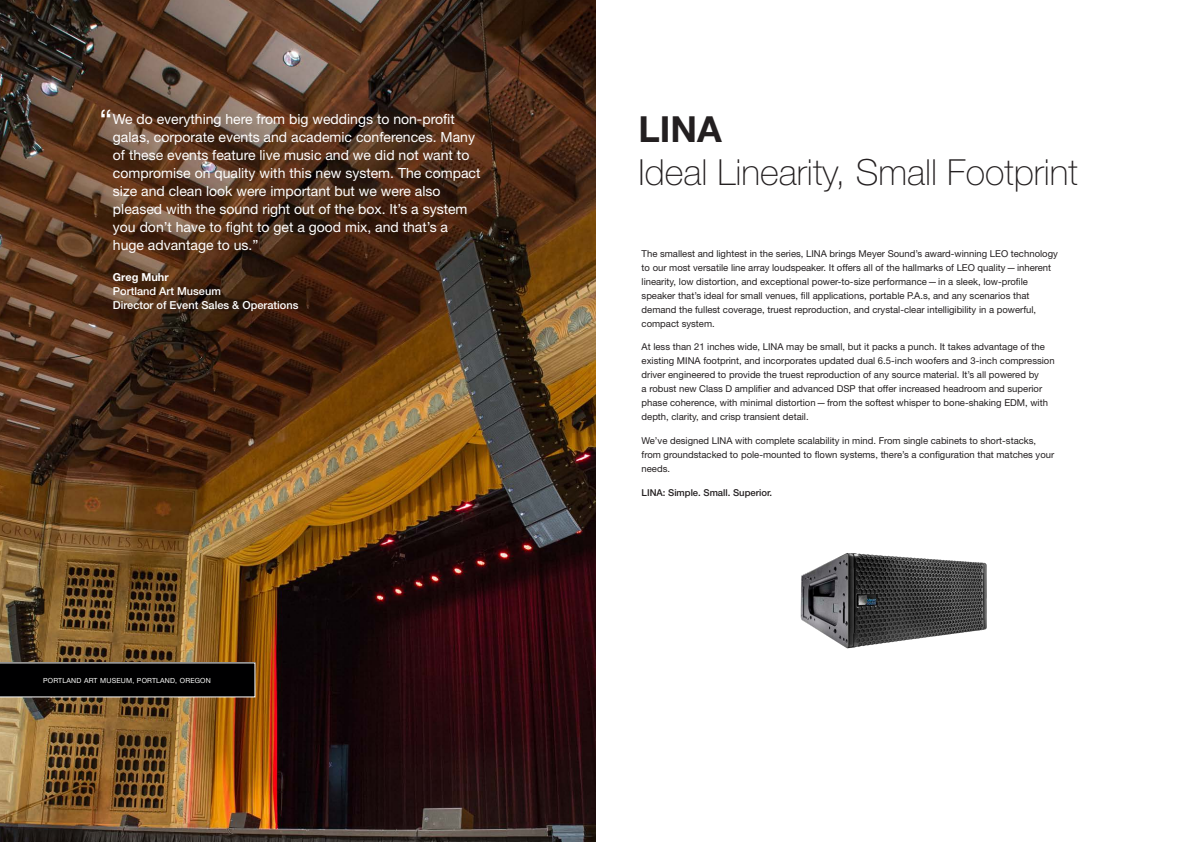
<style>
.page{position:relative;width:1191px;height:842px;background:#fff}
.page>*{position:absolute;margin:0;border:0;box-sizing:border-box;transform-origin:0 0}
.Heading_1{font:100 36px "Helvetica Neue";color:#231f20}
.t1{font:700 36px "Helvetica Neue";color:#231f20}
.Text{font:30px "Helvetica Neue";color:#fff}
.Text-2{font:14px/18px "Helvetica Neue";color:#fff}
.Text-3{font:500 11px/14px "Helvetica Neue";color:#fff}
.Text-4{font:9.5px/14px "Helvetica Neue";color:#231f20}
.Text-5{font:500 9.5px "Helvetica Neue";color:#231f20}
.Text-6{font:7px "Helvetica Neue";letter-spacing:.025em;color:#fff}
.s1{font-weight:700}
</style>
<div class="page">
<img style="left:0;top:0;width:595px;height:842px">
<div style="left:0;top:663px;width:255px;height:34px;background:#000001"></div>
<img style="left:800px;top:553px;width:187px;height:96px">
<p class="Text" style="left:99px;top:102px;width:14px">“</p>
<p class="Text-2" style="left:113px;top:110px;width:369px">We do everything here from big weddings to non-profit galas, corporate events and academic conferences. Many of these events feature live music and we did not want to compromise on quality with this new system. The compact size and clean look were important but we were also pleased with the sound right out of the box. It’s a system you don’t have to fight to get a good mix, and that’s a huge advantage to us.”</p>
<p class="Text-3" style="left:113px;top:270px;width:187px"><span class="s1">Greg Muhr<br></span>Portland Art Museum<br>Director of Event Sales &amp; Operations</p>
<p class="Text-6" style="left:43px;top:675px;width:169px">PORTLAND ART MUSEUM, PORTLAND, OREGON</p>
<p class="t1" style="left:638px;top:106px;width:85px">LINA</p>
<p class="Heading_1" style="left:638px;top:151px;width:441px">Ideal Linearity, Small Footprint</p>
<p class="Text-4" style="left:641px;top:246px;width:418px">The smallest and lightest in the series, LINA brings Meyer Sound’s award-winning LEO technology to our most versatile line array loudspeaker. It offers all of the hallmarks of LEO quality—inherent linearity, low distortion, and exceptional power-to-size performance—in a sleek, low-profile speaker that’s ideal for small venues, fill applications, portable P.A.s, and any scenarios that demand the fullest coverage, truest reproduction, and crystal-clear intelligibility in a powerful, compact system.</p>
<p class="Text-4" style="left:641px;top:340px;width:414px">At less than 21 inches wide, LINA may be small, but it packs a punch. It takes advantage of the existing MINA footprint, and incorporates updated dual 6.5-inch woofers and 3-inch compression driver engineered to provide the truest reproduction of any source material. It’s all powered by<br>a robust new Class D amplifier and advanced DSP that offer increased headroom and superior phase coherence, with minimal distortion—from the softest whisper to bone-shaking EDM, with depth, clarity, and crisp transient detail.</p>
<p class="Text-4" style="left:641px;top:434px;width:414px">We’ve designed LINA with complete scalability in mind. From single cabinets to short-stacks, from groundstacked to pole-mounted to flown systems, there’s a configuration that matches your needs.</p>
<p class="Text-5" style="left:641px;top:487px;width:132px">LINA: Simple. Small. Superior.</p>
</div>
